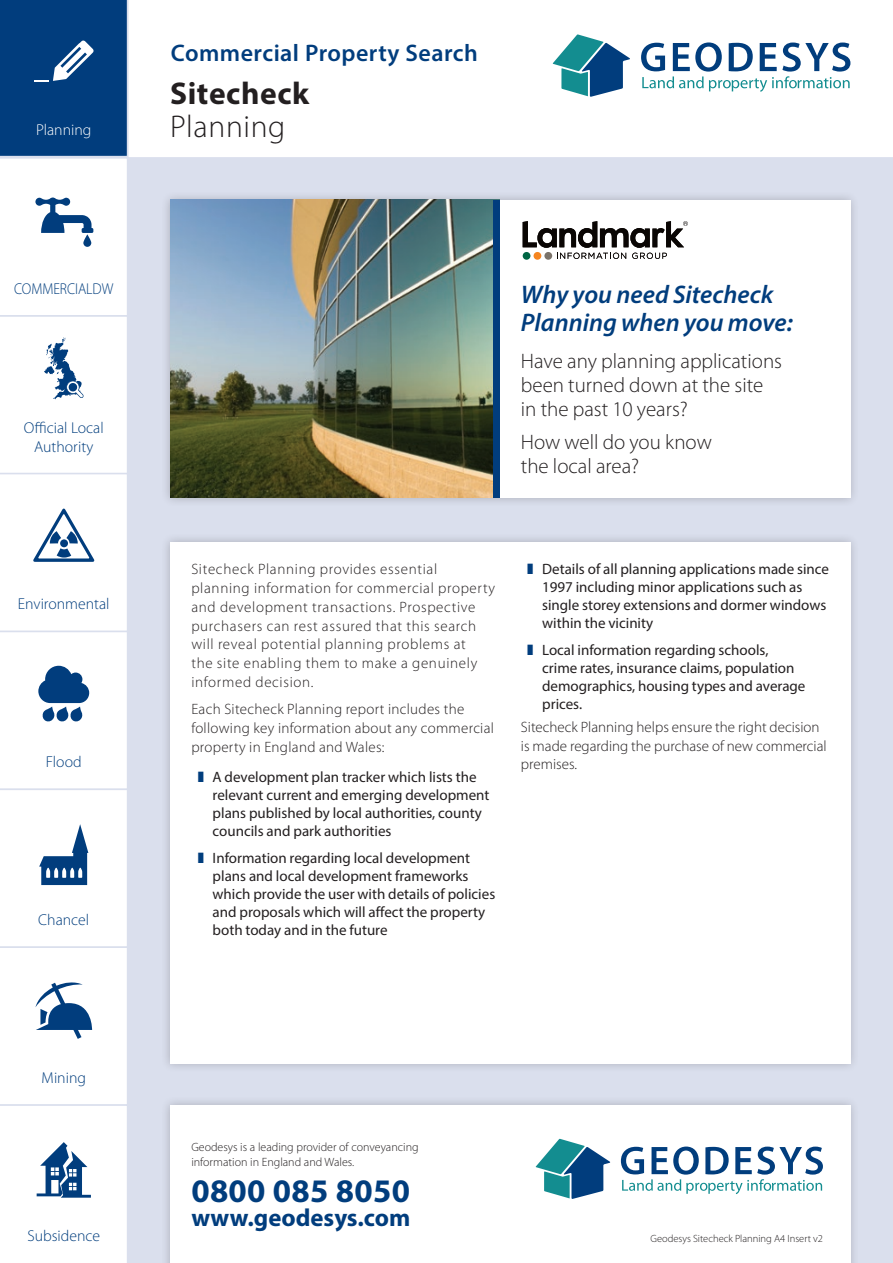
<style>
.page{position:relative;width:893px;height:1263px;background:#dadfed}
.page>*{position:absolute;margin:0;border:0;box-sizing:border-box;transform-origin:0 0}
.t1{font:700 33px "Myriad Pro";letter-spacing:.01em;color:#013d7d}
.t2{font:700 31.5px "Myriad Pro";letter-spacing:.02em;color:#231f20}
.t3{font:300 31.5px "Myriad Pro";letter-spacing:.02em;color:#231f20}
.t4{font:italic 600 25.5px/28.5px "Myriad Pro";color:#013d7d}
.t5{font:700 24.75px "Myriad Pro";color:#013d7d}
.t6{font:600 24px "Myriad Pro";letter-spacing:.02em;color:#013d7d}
.t7{font:300 21px/24px "Myriad Pro";color:#231f20}
.t8{font:300 15.75px/18.9px "Myriad Pro";color:#013d7d;text-align:center}
.t9{font:300 15.75px "Myriad Pro";color:#013d7d;scale:.9 1}
.t10{font:300 15.75px "Myriad Pro";color:#fff}
.t11{font:15px/18px "Myriad Pro";color:#231f20}
.t12{font:300 15px/18.8px "Myriad Pro";letter-spacing:.04em;color:#231f20}
.t13{font:300 15px/18.8px "Myriad Pro";letter-spacing:.02em;color:#231f20}
.t14{font:300 15px/18.8px "Myriad Pro";color:#231f20}
.t15{font:300 12px/15px "Myriad Pro";color:#231f20}
.t16{font:300 10.5px "Myriad Pro";color:#231f20}
.s1{color:#013d7d}
</style>
<div class="page">
<div style="left:128px;top:0;width:765px;height:157px;background:#fff"></div>
<div style="left:161px;top:1095px;width:699px;height:168px;background:#231f20;opacity:.24"></div>
<div style="left:170px;top:1105px;width:680px;height:158px;background:#fff"></div>
<svg style="left:0;top:0;width:127px;height:1263px;background:#d2dde8"></svg>
<svg style="left:536px;top:1139px;width:74px;height:60px"></svg>
<svg style="left:621px;top:1146px;width:202px;height:48px"></svg>
<svg style="left:553px;top:34px;width:77px;height:63px;background:#67a0b4"></svg>
<svg style="left:641px;top:42px;width:209px;height:50px;background:#b6cbda"></svg>
<div style="left:161px;top:532px;width:699px;height:541px;background:#231f20;opacity:.24"></div>
<div style="left:170px;top:542px;width:680px;height:521px;background:#fff"></div>
<div style="left:161px;top:190px;width:699px;height:317px;background:#231f20;opacity:.24"></div>
<div style="left:170px;top:200px;width:680px;height:297px;background:#fff"></div>
<img style="left:170px;top:200px;width:323px;height:297px">
<div style="left:493px;top:200px;width:7px;height:297px;background:#013d7d"></div>
<svg style="left:523px;top:221px;width:165px;height:38px"></svg>
<p class="t10" style="left:36px;top:120px;width:57px">Planning</p>
<p class="t9" style="left:14px;top:279px;width:112px">COMMERCIALDW</p>
<p class="t8" style="left:24px;top:418px;width:81px">Official Local<br>Authority</p>
<p class="t8" style="left:18px;top:595px;width:93px">Environmental</p>
<p class="t8" style="left:46px;top:752px;width:37px">Flood</p>
<p class="t8" style="left:38px;top:910px;width:53px">Chancel</p>
<p class="t8" style="left:42px;top:1068px;width:46px">Mining</p>
<h3 class="t6" style="left:171px;top:38px;width:309px">Commercial Property Search</h3>
<h2 class="t2" style="left:170px;top:73px;width:141px">Sitecheck</h2>
<h2 class="t3" style="left:170px;top:108px;width:117px">Planning</h2>
<h3 class="t4" style="left:521px;top:279px;width:273px">Why you need Sitecheck<br>Planning when you move:</h3>
<h3 class="t7" style="left:521px;top:349px;width:263px">Have any planning applications been turned down at the site in the past 10 years?</h3>
<h3 class="t7" style="left:521px;top:429px;width:192px">How well do you know the local area?</h3>
<p class="t12" style="left:191px;top:560px;width:305px">Sitecheck Planning provides essential planning information for commercial property and development transactions. Prospective purchasers can rest assured that this search will reveal potential planning problems at<br>the site enabling them to make a genuinely informed decision.</p>
<p class="t13" style="left:191px;top:700px;width:304px">Each Sitecheck Planning report includes the following key information about any commercial property in England and Wales:</p>
<p class="t11" style="left:213px;top:768px;width:278px;text-indent:-15px"><span class="s1">❚</span> A development plan tracker which lists the relevant current and emerging development plans published by local authorities, county councils and park authorities</p>
<p class="t11" style="left:213px;top:849px;width:284px;text-indent:-15px"><span class="s1">❚</span> Information regarding local development plans and local development frameworks which provide the user with details of policies and proposals which will affect the property both today and in the future</p>
<p class="t11" style="left:542px;top:560px;width:288px;text-indent:-15px"><span class="s1">❚</span> Details of all planning applications made since 1997 including minor applications such as single storey extensions and dormer windows within the vicinity</p>
<p class="t11" style="left:542px;top:641px;width:265px;text-indent:-15px"><span class="s1">❚</span> Local information regarding schools, crime rates, insurance claims, population demographics, housing types and average prices.</p>
<p class="t14" style="left:521px;top:717px;width:307px">Sitecheck Planning helps ensure the right decision is made regarding the purchase of new commercial premises.</p>
<p class="t15" style="left:191px;top:1139px;width:229px">Geodesys is a leading provider of conveyancing information in England and Wales.</p>
<h1 class="t1" style="left:191px;top:1170px;width:220px">0800 085 8050</h1>
<h3 class="t5" style="left:191px;top:1202px;width:220px">www.geodesys.com</h3>
<p class="t8" style="left:27px;top:1226px;width:74px">Subsidence</p>
<p class="t16" style="left:650px;top:1232px;width:174px">Geodesys Sitecheck Planning A4 Insert v2</p>
</div>
